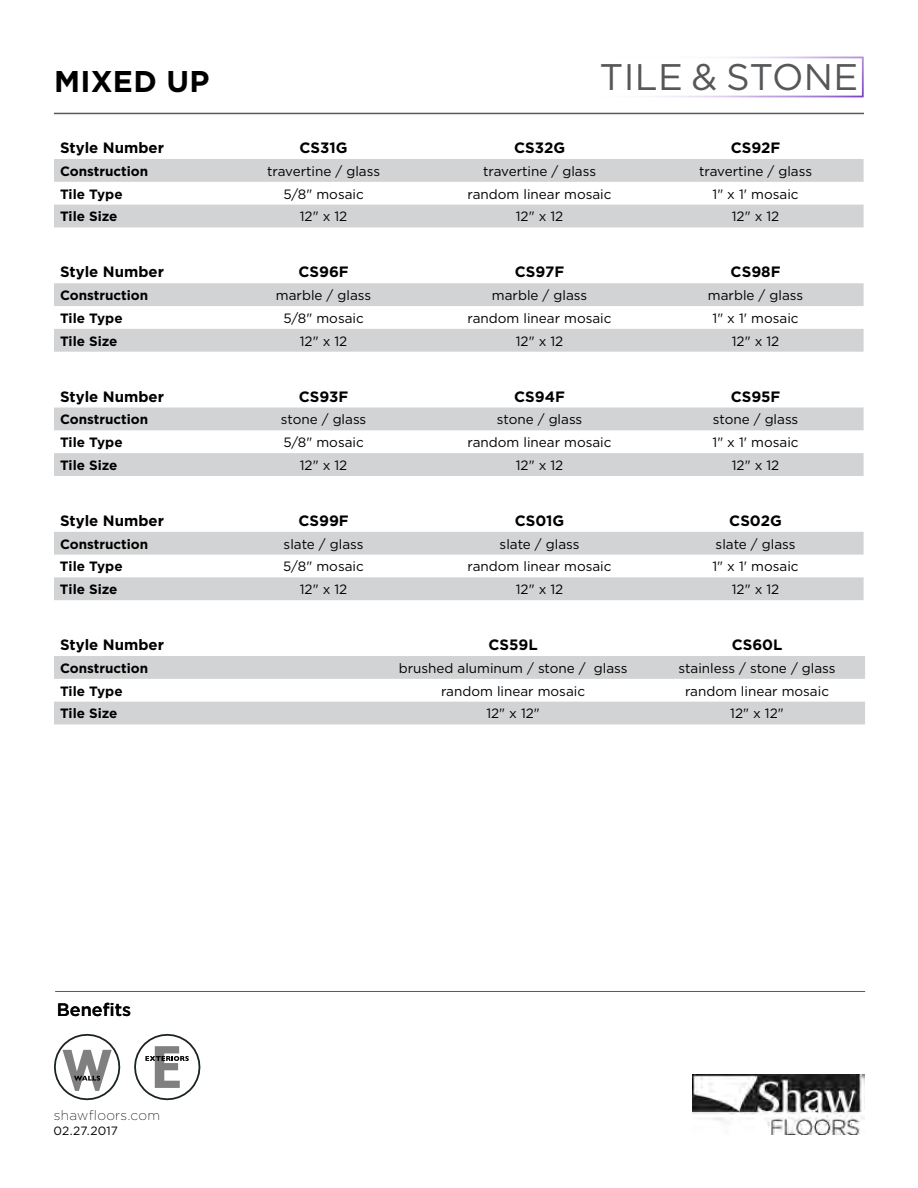
<style>
.page{position:relative;width:918px;height:1188px;background:#fff}
.page>*{position:absolute;margin:0;border:0;box-sizing:border-box;transform-origin:0 0}
.t1{font:37.05px "Gotham";letter-spacing:.01em;color:#555759}
.t2{font:700 30px "Gotham";letter-spacing:.01em;color:#000}
.t3{font:500 18px "Gotham";letter-spacing:.005em;color:#000}
.t4{font:700 15px "Gotham";color:#000}
.t5{font:200 13.65px "Gotham";letter-spacing:.02em;color:#000}
.t6{font:13.5px "Gotham";color:#000}
.t7{font:700 13.5px "Gotham";color:#000}
.t8{font:12px "Gotham";letter-spacing:.005em;color:#000}
</style>
<div class="page">
<svg style="left:651px;top:57px;width:213px;height:40px"></svg>
<hr style="left:54px;top:113px;width:810px;height:1px;background:#58595b">
<hr style="left:55px;top:991px;width:810px;height:1px;background:#58595b">
<img style="left:693px;top:1074px;width:171px;height:61px">
<svg style="left:54px;top:159px;width:810px;height:68px;fill:#d1d3d4"></svg>
<svg style="left:54px;top:408px;width:810px;height:68px;fill:#d1d3d4"></svg>
<svg style="left:54px;top:283px;width:810px;height:69px;fill:#d1d3d4"></svg>
<svg style="left:54px;top:656px;width:811px;height:68px;fill:#d1d3d4"></svg>
<svg style="left:54px;top:532px;width:810px;height:68px;fill:#d1d3d4"></svg>
<svg style="left:134px;top:1033px;width:67px;height:68px"></svg>
<svg style="left:54px;top:1033px;width:67px;height:68px"></svg>
<h2 class="t2" style="left:54px;top:61px;width:157px">MIXED UP</h2>
<h1 class="t1" style="left:599px;top:53px;width:261px">TILE &amp; STONE</h1>
<p class="t4" style="left:60px;top:138px;width:106px">Style Number</p>
<p class="t4" style="left:300px;top:138px;width:50px">CS31G</p>
<p class="t4" style="left:514px;top:138px;width:53px">CS32G</p>
<p class="t4" style="left:731px;top:138px;width:51px">CS92F</p>
<p class="t7" style="left:60px;top:162px;width:90px">Construction</p>
<p class="t6" style="left:267px;top:162px;width:115px">travertine / glass</p>
<p class="t6" style="left:483px;top:162px;width:115px">travertine / glass</p>
<p class="t6" style="left:699px;top:162px;width:115px">travertine / glass</p>
<p class="t7" style="left:60px;top:185px;width:64px">Tile Type</p>
<p class="t6" style="left:283px;top:185px;width:82px">5/8" mosaic</p>
<p class="t6" style="left:468px;top:185px;width:145px">random linear mosaic</p>
<p class="t6" style="left:713px;top:185px;width:88px">1" x 1' mosaic</p>
<p class="t7" style="left:60px;top:208px;width:59px">Tile Size</p>
<p class="t6" style="left:300px;top:208px;width:49px">12" x 12</p>
<p class="t6" style="left:516px;top:208px;width:49px">12" x 12</p>
<p class="t6" style="left:732px;top:208px;width:49px">12" x 12</p>
<p class="t4" style="left:60px;top:262px;width:106px">Style Number</p>
<p class="t4" style="left:298px;top:262px;width:52px">CS96F</p>
<p class="t4" style="left:515px;top:262px;width:51px">CS97F</p>
<p class="t4" style="left:731px;top:262px;width:51px">CS98F</p>
<p class="t7" style="left:60px;top:286px;width:90px">Construction</p>
<p class="t6" style="left:276px;top:287px;width:97px">marble / glass</p>
<p class="t6" style="left:492px;top:287px;width:97px">marble / glass</p>
<p class="t6" style="left:708px;top:287px;width:97px">marble / glass</p>
<p class="t7" style="left:60px;top:309px;width:64px">Tile Type</p>
<p class="t6" style="left:283px;top:309px;width:82px">5/8" mosaic</p>
<p class="t6" style="left:468px;top:309px;width:145px">random linear mosaic</p>
<p class="t6" style="left:713px;top:309px;width:88px">1" x 1' mosaic</p>
<p class="t7" style="left:60px;top:332px;width:59px">Tile Size</p>
<p class="t6" style="left:300px;top:332px;width:49px">12" x 12</p>
<p class="t6" style="left:516px;top:332px;width:49px">12" x 12</p>
<p class="t6" style="left:732px;top:332px;width:49px">12" x 12</p>
<p class="t4" style="left:60px;top:386px;width:106px">Style Number</p>
<p class="t4" style="left:299px;top:386px;width:51px">CS93F</p>
<p class="t4" style="left:514px;top:386px;width:52px">CS94F</p>
<p class="t4" style="left:731px;top:386px;width:51px">CS95F</p>
<p class="t7" style="left:60px;top:411px;width:90px">Construction</p>
<p class="t6" style="left:281px;top:411px;width:87px">stone / glass</p>
<p class="t6" style="left:497px;top:411px;width:87px">stone / glass</p>
<p class="t6" style="left:713px;top:411px;width:87px">stone / glass</p>
<p class="t7" style="left:60px;top:433px;width:64px">Tile Type</p>
<p class="t6" style="left:283px;top:434px;width:82px">5/8" mosaic</p>
<p class="t6" style="left:468px;top:434px;width:145px">random linear mosaic</p>
<p class="t6" style="left:713px;top:434px;width:88px">1" x 1' mosaic</p>
<p class="t7" style="left:60px;top:456px;width:59px">Tile Size</p>
<p class="t6" style="left:300px;top:457px;width:49px">12" x 12</p>
<p class="t6" style="left:516px;top:457px;width:49px">12" x 12</p>
<p class="t6" style="left:732px;top:457px;width:49px">12" x 12</p>
<p class="t4" style="left:60px;top:511px;width:106px">Style Number</p>
<p class="t4" style="left:298px;top:511px;width:52px">CS99F</p>
<p class="t4" style="left:515px;top:511px;width:51px">CS01G</p>
<p class="t4" style="left:729px;top:511px;width:54px">CS02G</p>
<p class="t7" style="left:60px;top:535px;width:90px">Construction</p>
<p class="t6" style="left:284px;top:535px;width:81px">slate / glass</p>
<p class="t6" style="left:500px;top:535px;width:81px">slate / glass</p>
<p class="t6" style="left:716px;top:535px;width:81px">slate / glass</p>
<p class="t7" style="left:60px;top:558px;width:64px">Tile Type</p>
<p class="t6" style="left:283px;top:558px;width:82px">5/8" mosaic</p>
<p class="t6" style="left:468px;top:558px;width:145px">random linear mosaic</p>
<p class="t6" style="left:712px;top:558px;width:88px">1" x 1' mosaic</p>
<p class="t7" style="left:60px;top:580px;width:59px">Tile Size</p>
<p class="t6" style="left:300px;top:581px;width:49px">12" x 12</p>
<p class="t6" style="left:516px;top:581px;width:49px">12" x 12</p>
<p class="t6" style="left:732px;top:581px;width:49px">12" x 12</p>
<p class="t4" style="left:60px;top:635px;width:106px">Style Number</p>
<p class="t4" style="left:489px;top:635px;width:51px">CS59L</p>
<p class="t4" style="left:732px;top:635px;width:52px">CS60L</p>
<p class="t7" style="left:60px;top:659px;width:90px">Construction</p>
<p class="t6" style="left:399px;top:659px;width:230px">brushed aluminum / stone / glass</p>
<p class="t6" style="left:679px;top:659px;width:159px">stainless / stone / glass</p>
<p class="t7" style="left:60px;top:682px;width:64px">Tile Type</p>
<p class="t6" style="left:441px;top:682px;width:145px">random linear mosaic</p>
<p class="t6" style="left:685px;top:682px;width:145px">random linear mosaic</p>
<p class="t7" style="left:60px;top:705px;width:59px">Tile Size</p>
<p class="t6" style="left:486px;top:705px;width:55px">12" x 12"</p>
<p class="t6" style="left:730px;top:705px;width:55px">12" x 12"</p>
<h3 class="t3" style="left:57px;top:998px;width:76px">Benefits</h3>
<p class="t5" style="left:54px;top:1107px;width:108px">shawfloors.com</p>
<p class="t8" style="left:53px;top:1123px;width:66px">02.27.2017</p>
</div>
